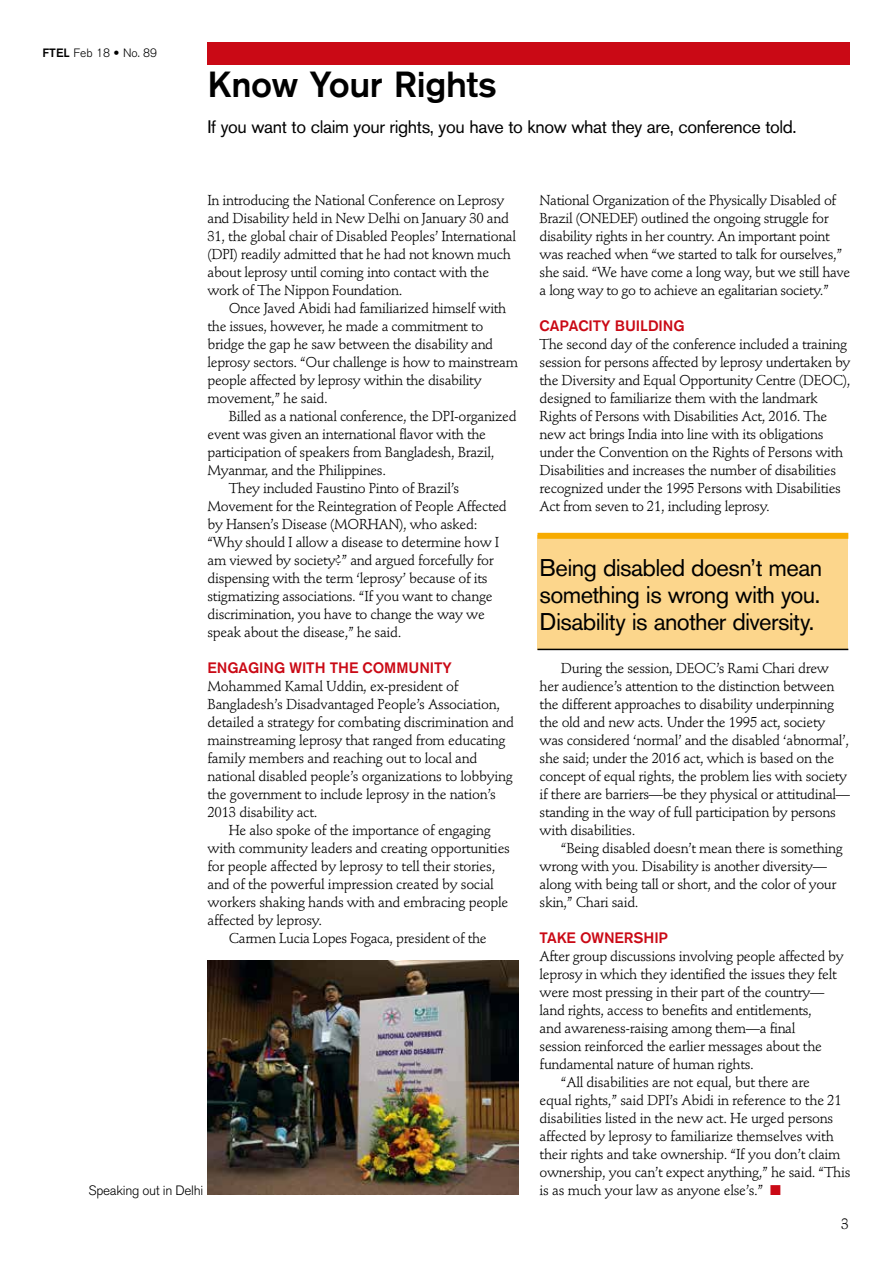
<style>
.page{position:relative;width:893px;height:1263px;background:#fff}
.page>*{position:absolute;margin:0;border:0;box-sizing:border-box;transform-origin:0 0}
.t1{font:500 36px "Akzidenz Grotesk BQ";letter-spacing:-.01em;color:#000}
.t2{font:24px/27px "Akzidenz Grotesk BQ";letter-spacing:-.025em;color:#000;text-align:justify}
.t3{font:18px "Akzidenz Grotesk BQ";letter-spacing:-.02em;color:#000}
.t4{font:500 15px "Akzidenz Grotesk BQ";letter-spacing:-.005em;color:#ca0915}
.t5{font:15px "Stempel Schneidler Std";color:#000}
.t6{font:14.25px/18px "Stempel Schneidler Std";letter-spacing:-.025em;color:#000}
.t7{font:300 13.5px "Akzidenz Grotesk BQ";letter-spacing:-.02em;color:#000}
.t8{font:300 12px "Akzidenz Grotesk BQ";color:#000}
.s1{font-weight:500}
.s2{font-family:"Akzidenz Grotesk";font-weight:900}
.s3{color:#ca0915}
</style>
<div class="page">
<div style="left:207px;top:43px;width:643px;height:22px;background:#ca0915"></div>
<div style="left:537px;top:535px;width:311px;height:114px;background:#fcd68c"></div>
<div style="left:537px;top:533px;width:311px;height:6px;background:#f7ab00"></div>
<hr style="left:537px;top:649px;width:311px;height:1px;background:#000">
<img style="left:207px;top:960px;width:311px;height:235px">
<p class="t8" style="left:43px;top:46px;width:116px"><span class="s1">FTEL</span> Feb 18 <span class="s2">•</span> No. 89</p>
<h1 class="t1" style="left:207px;top:63px;width:291px">Know Your Rights</h1>
<p class="t3" style="left:207px;top:116px;width:591px">If you want to claim your rights, you have to know what they are, conference told.</p>
<p class="t6" style="left:207px;top:191px;width:310px">In introducing the National Conference on Leprosy and Disability held in New Delhi on January 30 and 31, the global chair of Disabled Peoples’ International (DPI) readily admitted that he had not known much about leprosy until coming into contact with the work of The Nippon Foundation.</p>
<p class="t6" style="left:207px;top:299px;width:312px;text-indent:21px">Once Javed Abidi had familiarized himself with the issues, however, he made a commitment to bridge the gap he saw between the disability and leprosy sectors. “Our challenge is how to mainstream people affected by leprosy within the disability movement,” he said.</p>
<p class="t6" style="left:229px;top:407px;width:289px">Billed as a national conference, the DPI-organized</p>
<p class="t6" style="left:207px;top:425px;width:280px">event was given an international flavor with the</p>
<p class="t6" style="left:207px;top:443px;width:289px">participation of speakers from Bangladesh, Brazil,</p>
<p class="t6" style="left:207px;top:461px;width:180px">Myanmar, and the Philippines.</p>
<p class="t6" style="left:229px;top:479px;width:232px">They included Faustino Pinto of Brazil’s</p>
<p class="t6" style="left:207px;top:497px;width:301px">Movement for the Reintegration of People Affected</p>
<p class="t6" style="left:207px;top:515px;width:271px">by Hansen’s Disease (MORHAN), who asked:</p>
<p class="t6" style="left:207px;top:533px;width:293px">“Why should I allow a disease to determine how I</p>
<p class="t6" style="left:207px;top:551px;width:288px">am viewed by society?” and argued forcefully for</p>
<p class="t6" style="left:207px;top:569px;width:282px">dispensing with the term ‘leprosy’ because of its</p>
<p class="t6" style="left:207px;top:587px;width:287px">stigmatizing associations. “If you want to change</p>
<p class="t6" style="left:207px;top:605px;width:279px">discrimination, you have to change the way we</p>
<p class="t6" style="left:207px;top:623px;width:195px">speak about the disease,” he said.</p>
<p class="t4" style="left:207px;top:658px;width:246px">ENGAGING WITH THE COMMUNITY</p>
<p class="t6" style="left:207px;top:677px;width:253px">Mohammed Kamal Uddin, ex-president of</p>
<p class="t6" style="left:207px;top:695px;width:294px">Bangladesh’s Disadvantaged People’s Association,</p>
<p class="t6" style="left:207px;top:713px;width:308px">detailed a strategy for combating discrimination and</p>
<p class="t6" style="left:207px;top:731px;width:299px">mainstreaming leprosy that ranged from educating</p>
<p class="t6" style="left:207px;top:749px;width:271px">family members and reaching out to local and</p>
<p class="t6" style="left:207px;top:767px;width:307px">national disabled people’s organizations to lobbying</p>
<p class="t6" style="left:207px;top:785px;width:290px">the government to include leprosy in the nation’s</p>
<p class="t6" style="left:207px;top:803px;width:111px">2013 disability act.</p>
<p class="t6" style="left:229px;top:821px;width:264px">He also spoke of the importance of engaging</p>
<p class="t6" style="left:207px;top:839px;width:304px">with community leaders and creating opportunities</p>
<p class="t6" style="left:207px;top:857px;width:289px">for people affected by leprosy to tell their stories,</p>
<p class="t6" style="left:207px;top:875px;width:288px">and of the powerful impression created by social</p>
<p class="t6" style="left:207px;top:893px;width:302px">workers shaking hands with and embracing people</p>
<p class="t6" style="left:207px;top:911px;width:116px">affected by leprosy.</p>
<p class="t6" style="left:229px;top:929px;width:259px">Carmen Lucia Lopes Fogaca, president of the</p>
<p class="t7" style="left:88px;top:1182px;width:116px">Speaking out in Delhi</p>
<p class="t6" style="left:540px;top:191px;width:312px">National Organization of the Physically Disabled of Brazil (ONEDEF) outlined the ongoing struggle for disability rights in her country. An important point was reached when “we started to talk for ourselves,” she said. “We have come a long way, but we still have a long way to go to achieve an egalitarian society.”</p>
<p class="t4" style="left:540px;top:316px;width:147px">CAPACITY BUILDING</p>
<p class="t6" style="left:540px;top:335px;width:312px">The second day of the conference included a training session for persons affected by leprosy undertaken by the Diversity and Equal Opportunity Centre (DEOC), designed to familiarize them with the landmark Rights of Persons with Disabilities Act, 2016. The new act brings India into line with its obligations under the Convention on the Rights of Persons with Disabilities and increases the number of disabilities recognized under the 1995 Persons with Disabilities Act from seven to 21, including leprosy.</p>
<h2 class="t2" style="left:540px;top:554px;width:284px">Being disabled doesn’t mean something is wrong with you.<br>Disability is another diversity.</h2>
<p class="t6" style="left:540px;top:659px;width:312px;text-indent:21px">During the session, DEOC’s Rami Chari drew her audience’s attention to the distinction between the different approaches to disability underpinning the old and new acts. Under the 1995 act, society was considered ‘normal’ and the disabled ‘abnormal’, she said; under the 2016 act, which is based on the concept of equal rights, the problem lies with society if there are barriers—be they physical or attitudinal— standing in the way of full participation by persons with disabilities.</p>
<p class="t6" style="left:540px;top:839px;width:305px;text-indent:21px">“Being disabled doesn’t mean there is something wrong with you. Disability is another diversity— along with being tall or short, and the color of your skin,” Chari said.</p>
<p class="t4" style="left:540px;top:928px;width:130px">TAKE OWNERSHIP</p>
<p class="t6" style="left:540px;top:947px;width:306px">After group discussions involving people affected by</p>
<p class="t6" style="left:540px;top:965px;width:299px">leprosy in which they identified the issues they felt</p>
<p class="t6" style="left:540px;top:983px;width:286px">were most pressing in their part of the country—</p>
<p class="t6" style="left:540px;top:1001px;width:274px">land rights, access to benefits and entitlements,</p>
<p class="t6" style="left:540px;top:1019px;width:257px">and awareness-raising among them—a final</p>
<p class="t6" style="left:540px;top:1037px;width:284px">session reinforced the earlier messages about the</p>
<p class="t6" style="left:540px;top:1055px;width:216px">fundamental nature of human rights.</p>
<p class="t6" style="left:561px;top:1073px;width:251px">“All disabilities are not equal, but there are</p>
<p class="t6" style="left:540px;top:1091px;width:304px">equal rights,” said DPI’s Abidi in reference to the 21</p>
<p class="t6" style="left:540px;top:1109px;width:295px">disabilities listed in the new act. He urged persons</p>
<p class="t6" style="left:540px;top:1127px;width:296px">affected by leprosy to familiarize themselves with</p>
<p class="t6" style="left:540px;top:1145px;width:303px">their rights and take ownership. “If you don’t claim</p>
<p class="t6" style="left:540px;top:1163px;width:312px">ownership, you can’t expect anything,” he said. “This</p>
<p class="t6" style="left:540px;top:1181px;width:243px">is as much your law as anyone else’s.” <span class="s3">■</span></p>
<p class="t5" style="left:841px;top:1215px;width:9px">3</p>
</div>
